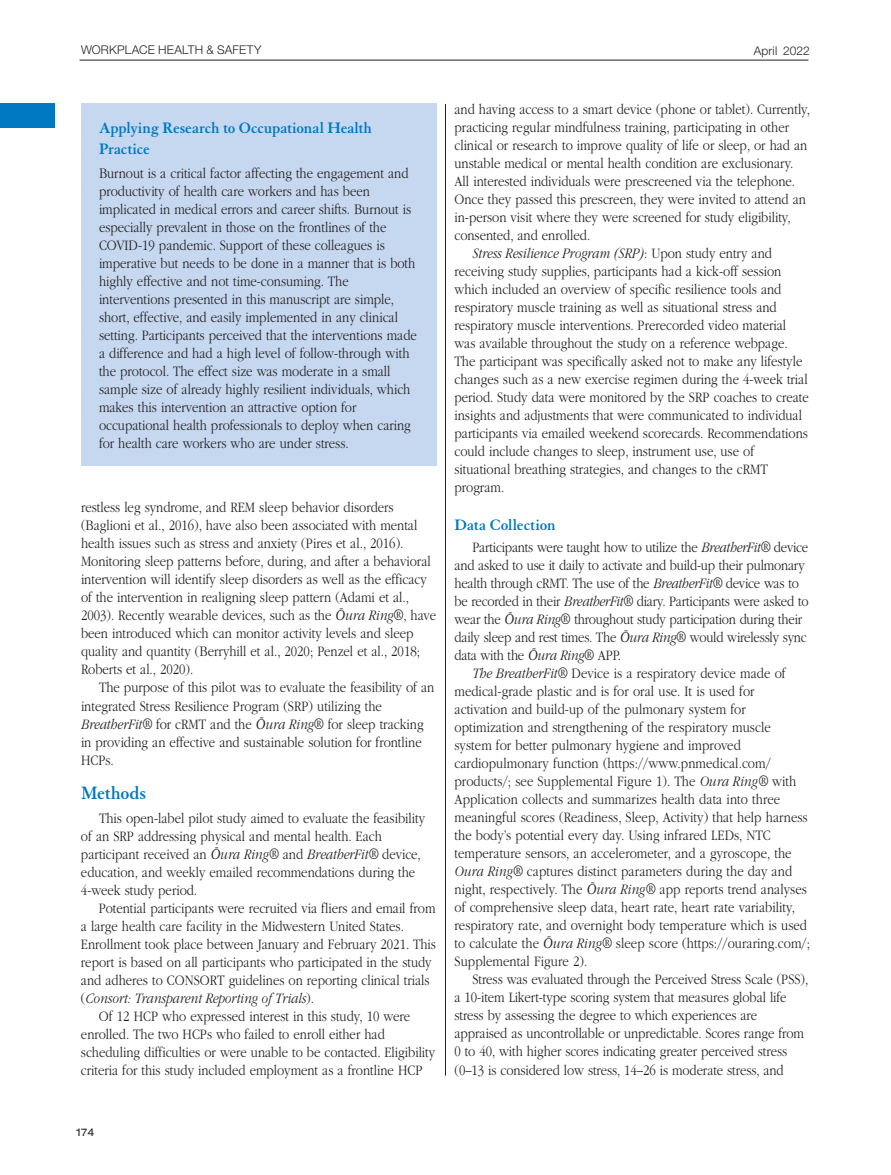
<style>
.page{position:relative;width:891px;height:1175px;background:#fff}
.page>*{position:absolute;margin:0;border:0;box-sizing:border-box;transform-origin:0 0}
.t1{font:700 19.5px "Granjon LT Std";letter-spacing:-.01em;color:#0079c2}
.t2{font:700 16.5px/21px "Granjon LT Std";letter-spacing:-.005em;color:#0079c2}
.t3{font:300 15px/18px "ITC Garamond Std";color:#231f20;scale:.85 1}
.t4{font:italic 300 15px "ITC Garamond Std";color:#231f20;scale:.85 1}
.t5{font:300 12px "Helvetica Neue LT Std";letter-spacing:.015em;color:#231f20}
.t6{font:expanded 10.5px "Helvetica Neue LT Std";color:#231f20}
.s1{font-family:"Minion Pro";font-weight:400;font-style:italic}
.s2{font-style:italic}
.s3{font-style:normal}
</style>
<div class="page">
<hr style="left:80px;top:60px;width:728px;height:1px;background:#231f20">
<div style="left:0;top:104px;width:55px;height:24px;background:#0079c2"></div>
<hr style="left:445px;top:104px;width:1px;height:971px;background:#231f20">
<div style="left:81px;top:104px;width:355px;height:362px;background:#c6d8ef"></div>
<p class="t5" style="left:81px;top:42px;width:182px">WORKPLACE HEALTH &amp; SAFETY</p>
<p class="t5" style="left:754px;top:43px;width:58px">APRIL 2022</p>
<p class="t2" style="left:99px;top:117px;width:275px">Applying Research to Occupational Health<br>Practice</p>
<p class="t3" style="left:99px;top:164px;width:375px">Burnout is a critical factor affecting the engagement and productivity of health care workers and has been implicated in medical errors and career shifts. Burnout is especially prevalent in those on the frontlines of the COVID-19 pandemic. Support of these colleagues is imperative but needs to be done in a manner that is both highly effective and not time-consuming. The interventions presented in this manuscript are simple, short, effective, and easily implemented in any clinical setting. Participants perceived that the interventions made a difference and had a high level of follow-through with the protocol. The effect size was moderate in a small sample size of already highly resilient individuals, which makes this intervention an attractive option for occupational health professionals to deploy when caring for health care workers who are under stress.</p>
<p class="t3" style="left:81px;top:499px;width:419px">restless leg syndrome, and REM sleep behavior disorders (Baglioni et al., 2016), have also been associated with mental health issues such as stress and anxiety (Pires et al., 2016).<br>Monitoring sleep patterns before, during, and after a behavioral intervention will identify sleep disorders as well as the efficacy of the intervention in realigning sleep pattern (Adami et al., 2003). Recently wearable devices, such as the <span class="s1">Ō</span><span class="s2">ura Ring</span>®, have been introduced which can monitor activity levels and sleep quality and quantity (Berryhill et al., 2020; Penzel et al., 2018; Roberts et al., 2020).</p>
<p class="t3" style="left:81px;top:679px;width:417px;text-indent:18px">The purpose of this pilot was to evaluate the feasibility of an integrated Stress Resilience Program (SRP) utilizing the <span class="s2">BreatherFit®</span> for cRMT and the <span class="s1">Ō</span><span class="s2">ura Ring</span>® for sleep tracking in providing an effective and sustainable solution for frontline HCPs.</p>
<h1 class="t1" style="left:81px;top:782px;width:67px">Methods</h1>
<p class="t3" style="left:81px;top:809px;width:406px;text-indent:18px">This open-label pilot study aimed to evaluate the feasibility of an SRP addressing physical and mental health. Each participant received an <span class="s1">Ō</span><span class="s2">ura Ring®</span> and <span class="s2">BreatherFit®</span> device, education, and weekly emailed recommendations during the 4-week study period.</p>
<p class="t3" style="left:99px;top:899px;width:397px">Potential participants were recruited via fliers and email from</p>
<p class="t3" style="left:81px;top:917px;width:382px">a large health care facility in the Midwestern United States.</p>
<p class="t3" style="left:81px;top:935px;width:419px">Enrollment took place between January and February 2021. This</p>
<p class="t3" style="left:81px;top:953px;width:414px">report is based on all participants who participated in the study</p>
<p class="t3" style="left:81px;top:971px;width:412px">and adheres to CONSORT guidelines on reporting clinical trials</p>
<p class="t4" style="left:81px;top:990px;width:276px"><span class="s3">(</span>Consort: Transparent Reporting of Trials<span class="s3">).</span></p>
<p class="t3" style="left:99px;top:1007px;width:368px">Of 12 HCP who expressed interest in this study, 10 were</p>
<p class="t3" style="left:81px;top:1025px;width:359px">enrolled. The two HCPs who failed to enroll either had</p>
<p class="t3" style="left:81px;top:1043px;width:418px">scheduling difficulties or were unable to be contacted. Eligibility</p>
<p class="t3" style="left:81px;top:1061px;width:403px">criteria for this study included employment as a frontline HCP</p>
<p class="t3" style="left:454px;top:101px;width:420px">and having access to a smart device (phone or tablet). Currently,</p>
<p class="t3" style="left:454px;top:119px;width:395px">practicing regular mindfulness training, participating in other</p>
<p class="t3" style="left:454px;top:137px;width:417px">clinical or research to improve quality of life or sleep, or had an</p>
<p class="t3" style="left:454px;top:155px;width:400px">unstable medical or mental health condition are exclusionary.</p>
<p class="t3" style="left:454px;top:173px;width:402px">All interested individuals were prescreened via the telephone.</p>
<p class="t3" style="left:454px;top:191px;width:415px">Once they passed this prescreen, they were invited to attend an</p>
<p class="t3" style="left:454px;top:209px;width:397px">in-person visit where they were screened for study eligibility,</p>
<p class="t3" style="left:454px;top:227px;width:161px">consented, and enrolled.</p>
<p class="t4" style="left:472px;top:245px;width:354px">Stress Resilience Program (SRP)<span class="s3">: Upon study entry and</span></p>
<p class="t3" style="left:454px;top:263px;width:386px">receiving study supplies, participants had a kick-off session</p>
<p class="t3" style="left:454px;top:281px;width:386px">which included an overview of specific resilience tools and</p>
<p class="t3" style="left:454px;top:299px;width:381px">respiratory muscle training as well as situational stress and</p>
<p class="t3" style="left:454px;top:317px;width:392px">respiratory muscle interventions. Prerecorded video material</p>
<p class="t3" style="left:454px;top:335px;width:394px">was available throughout the study on a reference webpage.</p>
<p class="t3" style="left:454px;top:353px;width:411px">The participant was specifically asked not to make any lifestyle</p>
<p class="t3" style="left:454px;top:371px;width:417px">changes such as a new exercise regimen during the 4-week trial</p>
<p class="t3" style="left:454px;top:389px;width:418px">period. Study data were monitored by the SRP coaches to create</p>
<p class="t3" style="left:454px;top:407px;width:410px">insights and adjustments that were communicated to individual</p>
<p class="t3" style="left:454px;top:425px;width:417px">participants via emailed weekend scorecards. Recommendations</p>
<p class="t3" style="left:454px;top:443px;width:354px">could include changes to sleep, instrument use, use of</p>
<p class="t3" style="left:454px;top:461px;width:370px">situational breathing strategies, and changes to the cRMT</p>
<p class="t3" style="left:454px;top:479px;width:60px">program.</p>
<p class="t2" style="left:454px;top:514px;width:103px">Data Collection</p>
<p class="t3" style="left:472px;top:539px;width:397px">Participants were taught how to utilize the <span class="s2">BreatherFit®</span> device</p>
<p class="t3" style="left:454px;top:557px;width:414px">and asked to use it daily to activate and build-up their pulmonary</p>
<p class="t3" style="left:454px;top:575px;width:407px">health through cRMT. The use of the <span class="s2">BreatherFit®</span> device was to</p>
<p class="t3" style="left:454px;top:593px;width:418px">be recorded in their <span class="s2">BreatherFit®</span> diary. Participants were asked to</p>
<p class="t3" style="left:454px;top:611px;width:410px">wear the <span class="s1">Ō</span><span class="s2">ura Ring</span>® throughout study participation during their</p>
<p class="t3" style="left:454px;top:629px;width:416px">daily sleep and rest times. The <span class="s1">Ō</span><span class="s2">ura Ring</span>® would wirelessly sync</p>
<p class="t3" style="left:454px;top:647px;width:198px">data with the <span class="s1">Ō</span><span class="s2">ura Ring</span>® APP.</p>
<p class="t3" style="left:472px;top:665px;width:370px"><span class="s2">The BreatherFit®</span> Device is a respiratory device made of</p>
<p class="t3" style="left:454px;top:683px;width:355px">medical-grade plastic and is for oral use. It is used for</p>
<p class="t3" style="left:454px;top:701px;width:344px">activation and build-up of the pulmonary system for</p>
<p class="t3" style="left:454px;top:719px;width:374px">optimization and strengthening of the respiratory muscle</p>
<p class="t3" style="left:454px;top:737px;width:338px">system for better pulmonary hygiene and improved</p>
<p class="t3" style="left:454px;top:755px;width:374px">cardiopulmonary function (https://www.pnmedical.com/</p>
<p class="t3" style="left:454px;top:773px;width:404px">products/; see Supplemental Figure 1). The <span class="s2">Oura Ring®</span> with</p>
<p class="t3" style="left:454px;top:791px;width:385px">Application collects and summarizes health data into three</p>
<p class="t3" style="left:454px;top:809px;width:417px">meaningful scores (Readiness, Sleep, Activity) that help harness</p>
<p class="t3" style="left:454px;top:827px;width:373px">the body’s potential every day. Using infrared LEDs, NTC</p>
<p class="t3" style="left:454px;top:845px;width:398px">temperature sensors, an accelerometer, and a gyroscope, the</p>
<p class="t3" style="left:454px;top:863px;width:399px"><span class="s2">Oura Ring®</span> captures distinct parameters during the day and</p>
<p class="t3" style="left:454px;top:881px;width:416px">night, respectively. The <span class="s1">Ō</span><span class="s2">ura Ring®</span> app reports trend analyses</p>
<p class="t3" style="left:454px;top:899px;width:402px">of comprehensive sleep data, heart rate, heart rate variability,</p>
<p class="t3" style="left:454px;top:917px;width:416px">respiratory rate, and overnight body temperature which is used</p>
<p class="t3" style="left:454px;top:935px;width:420px">to calculate the <span class="s1">Ō</span><span class="s2">ura Ring®</span> sleep score (https://ouraring.com/;</p>
<p class="t3" style="left:454px;top:953px;width:158px">Supplemental Figure 2).</p>
<p class="t3" style="left:472px;top:971px;width:397px">Stress was evaluated through the Perceived Stress Scale (PSS),</p>
<p class="t3" style="left:454px;top:989px;width:392px">a 10-item Likert-type scoring system that measures global life</p>
<p class="t3" style="left:454px;top:1007px;width:358px">stress by assessing the degree to which experiences are</p>
<p class="t3" style="left:454px;top:1025px;width:413px">appraised as uncontrollable or unpredictable. Scores range from</p>
<p class="t3" style="left:454px;top:1043px;width:393px">0 to 40, with higher scores indicating greater perceived stress</p>
<p class="t3" style="left:454px;top:1061px;width:389px">(0–13 is considered low stress, 14–26 is moderate stress, and</p>
<p class="t6" style="left:77px;top:1125px;width:19px">174</p>
</div>
